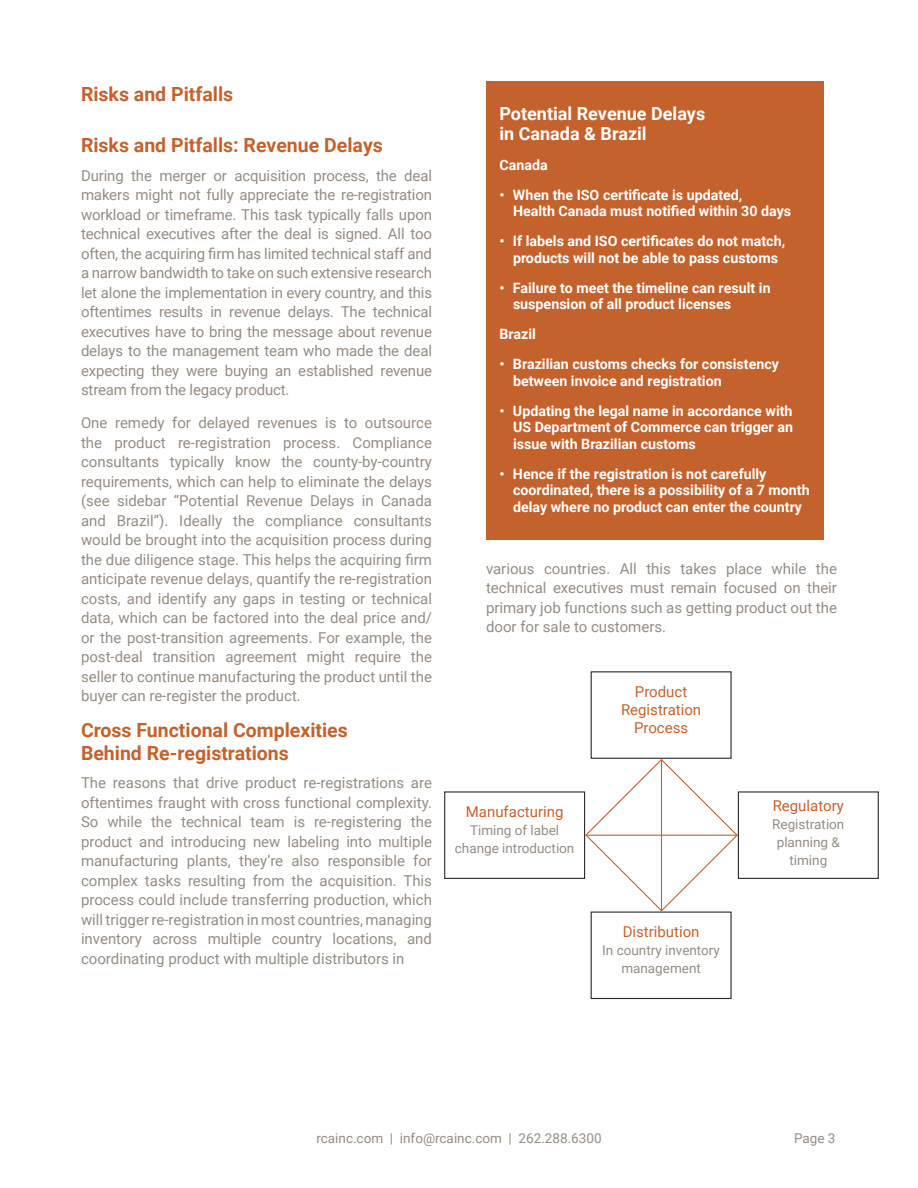
<style>
.page{position:relative;width:918px;height:1188px;background:#fff}
.page>*{position:absolute;margin:0;border:0;box-sizing:border-box;transform-origin:0 0}
.Subhead{font:700 19.5px/22.5px "Roboto";color:#c4622d}
.t1{font:700 18px/19.5px "Roboto";color:#fff}
.Body_Copy{font:15px/19.5px "Roboto";color:#968c83;text-align:justify}
.t2{font:15px/18px "Roboto";color:#c4622d;text-align:center}
.t3{font:700 14.25px/16.5px "Roboto";color:#fff}
.t4{font:13.5px/18px "Roboto";color:#968c83;text-align:center}
</style>
<div class="page">
<div style="left:486px;top:81px;width:338px;height:459px;background:#c4622d"></div>
<div style="left:591px;top:912px;width:141px;height:87px;border:1px solid #2b2b2b"></div>
<div style="left:738px;top:791px;width:141px;height:88px;border:1px solid #2b2b2b"></div>
<div style="left:444px;top:791px;width:141px;height:88px;border:1px solid #2b2b2b"></div>
<svg style="left:584px;top:758px;width:155px;height:154px"></svg>
<hr style="left:661px;top:760px;width:1px;height:151px;background:#c4622d">
<hr style="left:586px;top:835px;width:151px;height:1px;background:#c4622d">
<p class="Subhead" style="left:81px;top:83px;width:154px">Risks and Pitfalls</p>
<p class="Subhead" style="left:81px;top:134px;width:303px">Risks and Pitfalls: Revenue Delays</p>
<p class="Body_Copy" style="left:81px;top:165px;width:353px">During the merger or acquisition process, the deal makers might not fully appreciate the re-registration workload or timeframe. This task typically falls upon technical executives after the deal is signed. All too often, the acquiring firm has limited technical staff and a narrow bandwidth to take on such extensive research let alone the implementation in every country, and this oftentimes results in revenue delays. The technical executives have to bring the message about revenue delays to the management team who made the deal expecting they were buying an established revenue stream from the legacy product.</p>
<p class="Body_Copy" style="left:81px;top:413px;width:353px">One remedy for delayed revenues is to outsource the product re-registration process. Compliance consultants typically know the county-by-country requirements, which can help to eliminate the delays (see sidebar “Potential Revenue Delays in Canada and Brazil”). Ideally the compliance consultants would be brought into the acquisition process during the due diligence stage. This helps the acquiring firm anticipate revenue delays, quantify the re-registration costs, and identify any gaps in testing or technical data, which can be factored into the deal price and/ or the post-transition agreements. For example, the post-deal transition agreement might require the seller to continue manufacturing the product until the buyer can re-register the product.</p>
<p class="Subhead" style="left:81px;top:719px;width:268px">Cross Functional Complexities<br>Behind Re-registrations</p>
<p class="Body_Copy" style="left:81px;top:773px;width:353px">The reasons that drive product re-registrations are oftentimes fraught with cross functional complexity.<br>So while the technical team is re-registering the product and introducing new labeling into multiple manufacturing plants, they’re also responsible for complex tasks resulting from the acquisition. This process could include transferring production, which will trigger re-registration in most countries, managing inventory across multiple country locations, and coordinating product with multiple distributors in</p>
<p class="t1" style="left:500px;top:103px;width:207px">Potential Revenue Delays in Canada &amp; Brazil</p>
<p class="t3" style="left:500px;top:156px;width:50px">Canada</p>
<p class="t3" style="left:513px;top:186px;width:280px;text-indent:-14px">• When the ISO certificate is updated,<br>Health Canada must notified within 30 days</p>
<p class="t3" style="left:500px;top:232px;width:287px;text-align:center">• If labels and ISO certificates do not match, products will not be able to pass customs</p>
<p class="t3" style="left:513px;top:279px;width:259px;text-indent:-14px">• Failure to meet the timeline can result in suspension of all product licenses</p>
<p class="t3" style="left:500px;top:325px;width:38px">Brazil</p>
<p class="t3" style="left:513px;top:355px;width:267px;text-indent:-14px">• Brazilian customs checks for consistency between invoice and registration</p>
<p class="t3" style="left:513px;top:402px;width:282px;text-align:justify;text-indent:-14px">• Updating the legal name in accordance with US Department of Commerce can trigger an issue with Brazilian customs</p>
<p class="t3" style="left:513px;top:465px;width:298px;text-indent:-14px">• Hence if the registration is not carefully coordinated, there is a possibility of a 7 month delay where no product can enter the country</p>
<p class="Body_Copy" style="left:486px;top:558px;width:353px">various countries. All this takes place while the technical executives must remain focused on their primary job functions such as getting product out the door for sale to customers.</p>
<p class="t2" style="left:466px;top:802px;width:99px">Manufacturing</p>
<p class="t4" style="left:455px;top:821px;width:121px">Timing of label change introduction</p>
<p class="t2" style="left:621px;top:682px;width:82px">Product<br>Registration<br>Process</p>
<p class="t2" style="left:623px;top:923px;width:78px">Distribution</p>
<p class="t4" style="left:602px;top:941px;width:119px">In country inventory management</p>
<p class="t2" style="left:773px;top:796px;width:73px">Regulatory</p>
<p class="t4" style="left:772px;top:814px;width:74px">Registration planning &amp; timing</p>
<p class="t4" style="left:316px;top:1128px;width:287px">rcainc.com | info@rcainc.com | 262.288.6300</p>
<p class="t4" style="left:794px;top:1128px;width:43px">Page 3</p>
</div>
